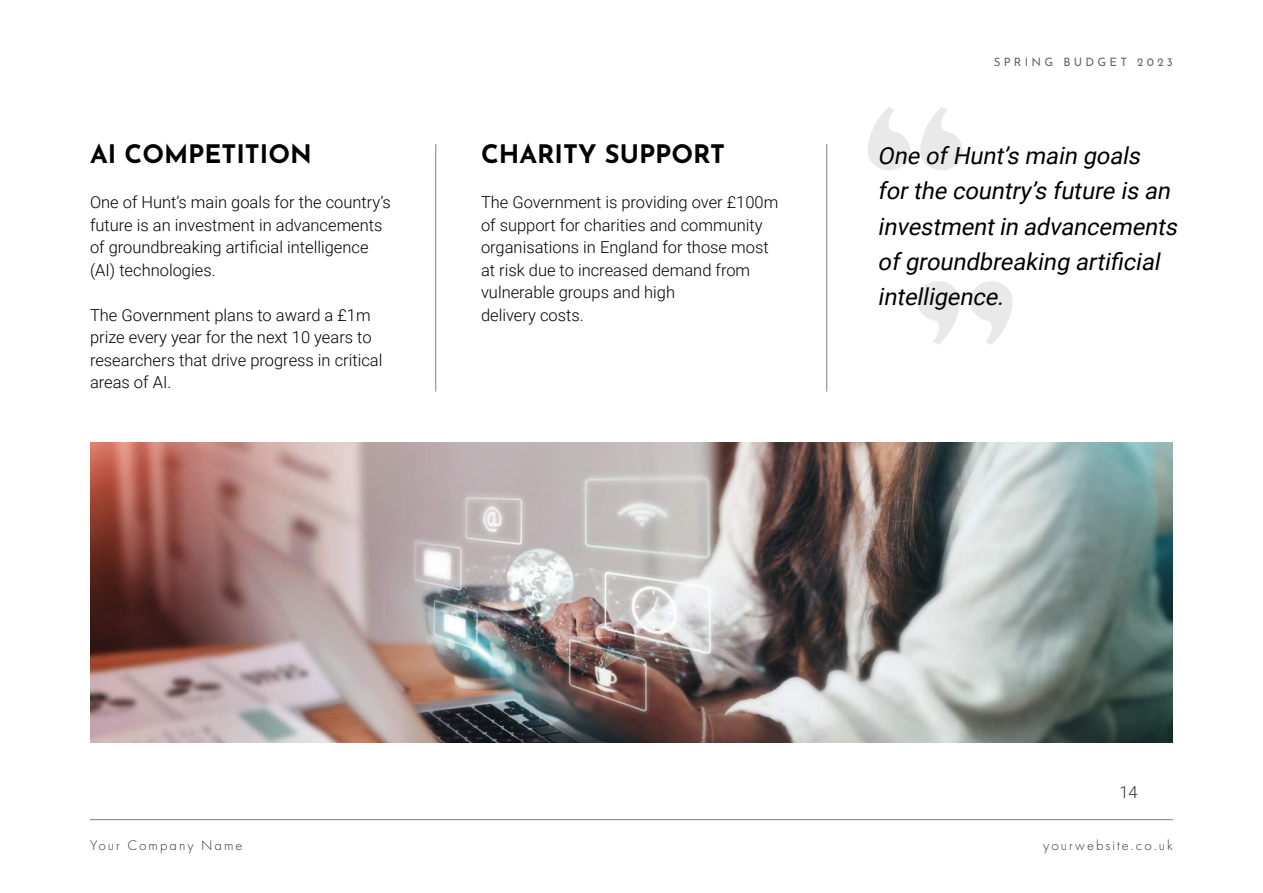
<style>
.page{position:relative;width:1263px;height:893px;background:#fff}
.page>*{position:absolute;margin:0;border:0;box-sizing:border-box;transform-origin:0 0}
.t1{font:700 25.5px "Josefin Sans";color:#000}
.t2{font:italic 23.55px/35.4px "Roboto";color:#000}
.t3{font:300 16.5px/22.5px "Roboto";color:#000}
.t4{font:300 16.5px "Roboto";color:#333}
.t5{font:300 14.55px "Futura PT";letter-spacing:.14em;color:#333}
.t6{font:11.55px "Josefin Sans";letter-spacing:.28em;color:#666}
</style>
<div class="page">
<hr style="left:90px;top:819px;width:1083px;height:1px;background:#000">
<hr style="left:435px;top:144px;width:1px;height:248px;background:#000">
<hr style="left:826px;top:144px;width:1px;height:248px;background:#000">
<img style="left:90px;top:442px;width:1083px;height:301px">
<svg style="left:920px;top:107px;width:43px;height:63px"></svg>
<svg style="left:867px;top:107px;width:43px;height:63px"></svg>
<svg style="left:917px;top:281px;width:43px;height:64px"></svg>
<svg style="left:970px;top:281px;width:43px;height:64px"></svg>
<h1 class="t1" style="left:90px;top:131px;width:223px">AI COMPETITION</h1>
<p class="t3" style="left:90px;top:190px;width:302px">One of Hunt’s main goals for the country’s future is an investment in advancements of groundbreaking artificial intelligence (AI) technologies.</p>
<p class="t3" style="left:90px;top:303px;width:294px">The Government plans to award a £1m prize every year for the next 10 years to researchers that drive progress in critical areas of AI.</p>
<h1 class="t1" style="left:481px;top:131px;width:246px">CHARITY SUPPORT</h1>
<p class="t3" style="left:481px;top:190px;width:299px">The Government is providing over £100m of support for charities and community organisations in England for those most at risk due to increased demand from vulnerable groups and high<br>delivery costs.</p>
<p class="t6" style="left:994px;top:52px;width:181px">SPRING BUDGET 2023</p>
<h2 class="t2" style="left:877px;top:137px;width:306px">One ofHunt’s main goals forthe country’s future is an investmentin advancements ofgroundbreaking artificial intelligence.</h2>
<p class="t4" style="left:1119px;top:780px;width:20px">14</p>
<p class="t5" style="left:90px;top:836px;width:154px">Your Company Name</p>
<p class="t5" style="left:1043px;top:837px;width:131px">yourwebsite.co.uk</p>
</div>
